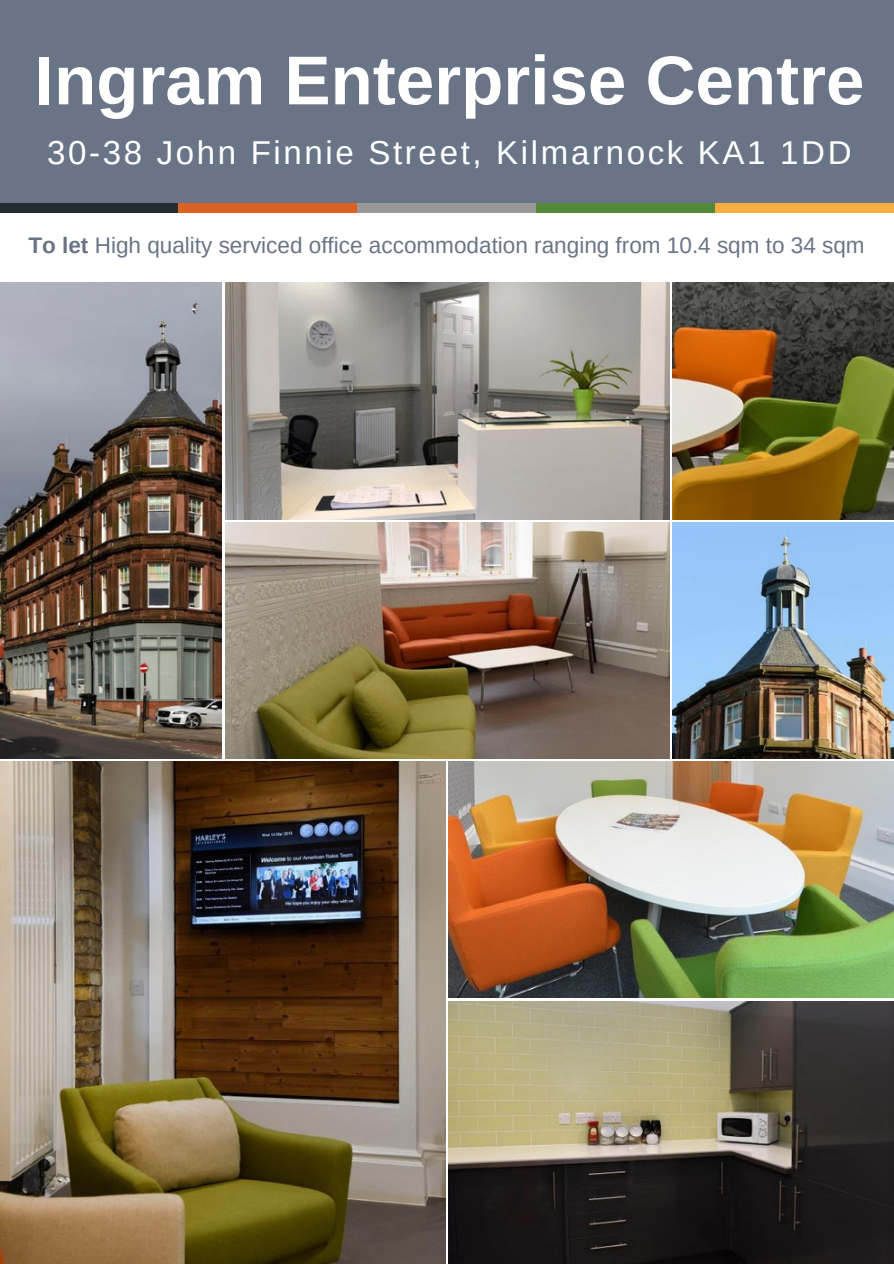
<style>
.page{position:relative;width:894px;height:1264px;background:#fff}
.page>*{position:absolute;margin:0;border:0;box-sizing:border-box;transform-origin:0 0}
.t1{font:700 69px "Arimo";color:#fff}
.t2{font:33px "Arimo";letter-spacing:.08em;color:#fff}
.t3{font:22.5px "Arimo";color:#697586}
.s1{font-weight:700}
</style>
<div class="page">
<div style="left:0;top:0;width:893px;height:204px;background:#697586"></div>
<div style="left:0;top:204px;width:179px;height:8px;background:#232e30"></div>
<div style="left:179px;top:204px;width:178px;height:8px;background:#dc6223"></div>
<div style="left:357px;top:204px;width:179px;height:8px;background:#999"></div>
<div style="left:536px;top:204px;width:179px;height:8px;background:#538838"></div>
<div style="left:715px;top:204px;width:178px;height:8px;background:#f6ae3f"></div>
<img style="left:0;top:282px;width:893px;height:981px">
<hr style="left:0;top:759px;width:893px;height:1px;background:#fff">
<hr style="left:223px;top:279px;width:1px;height:480px;background:#fff">
<hr style="left:223px;top:520px;width:670px;height:2px;background:#fff">
<hr style="left:670px;top:272px;width:1px;height:488px;background:#fff">
<hr style="left:446px;top:760px;width:2px;height:503px;background:#fff">
<hr style="left:447px;top:998px;width:446px;height:2px;background:#fff">
<h1 class="t1" style="left:35px;top:42px;width:830px">Ingram Enterprise Centre</h1>
<h2 class="t2" style="left:47px;top:134px;width:805px">30-38 John Finnie Street, Kilmarnock KA1 1DD</h2>
<p class="t3" style="left:28px;top:232px;width:837px"><span class="s1">To let</span> High quality serviced office accommodation ranging from 10.4 sqm to 34 sqm</p>
</div>
